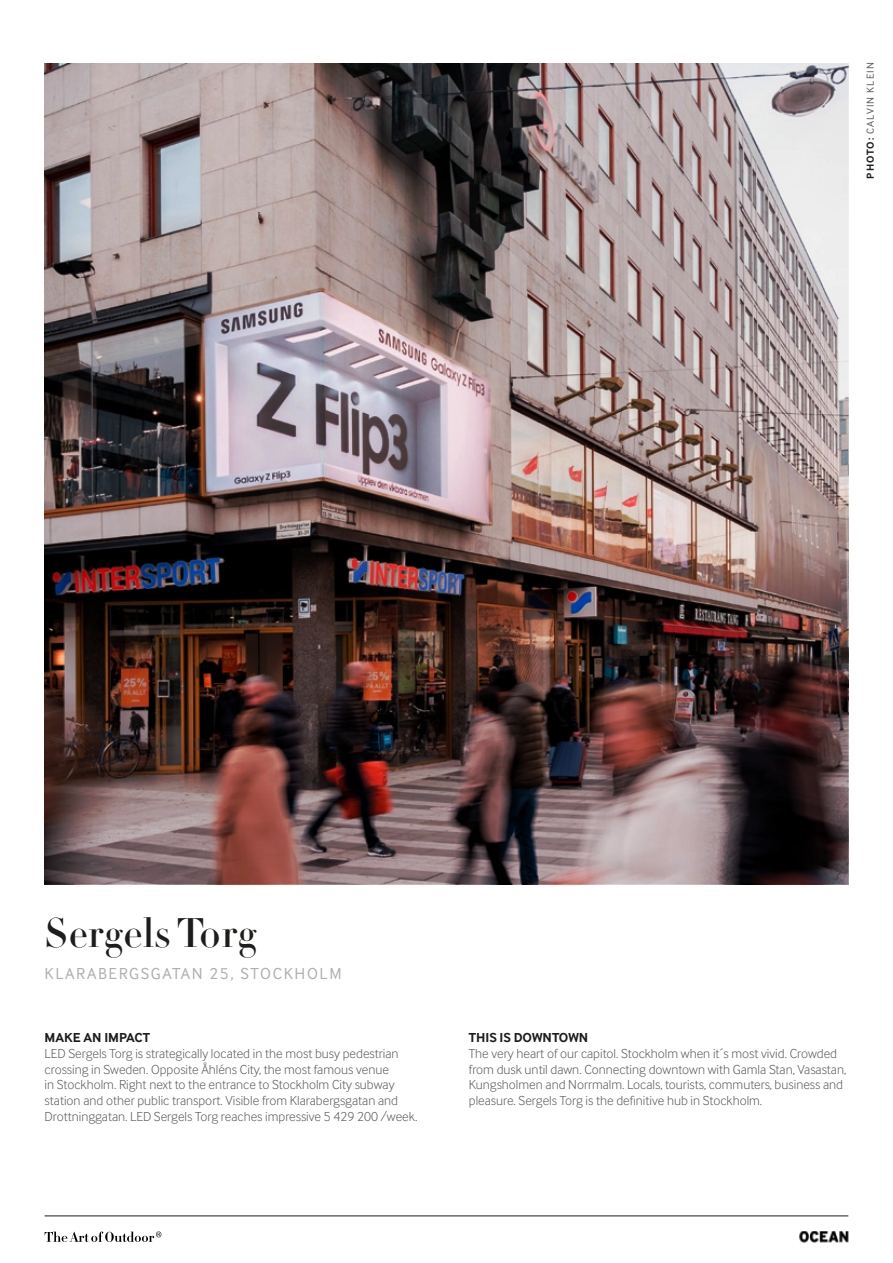
<style>
.page{position:relative;width:893px;height:1263px;background:#fff}
.page>*{position:absolute;margin:0;border:0;box-sizing:border-box;transform-origin:0 0}
.t1{font:40.5px "Didot LT Pro Headline";color:#1d1d1b}
.t2{font:16.5px "Inter Face";letter-spacing:.1em;color:#afafb4}
.t3{font:300 13.5px/15.8px "Inter Face";color:#5a5a60}
.t4{font:700 13.5px "Inter Face";color:#1d1d1b}
.t5{font:10.5px "Inter Face";letter-spacing:.1em;color:#5a5a5f}
.s1{font-weight:700;color:#1d1d1b}
</style>
<div class="page">
<svg style="left:45px;top:1231px;width:116px;height:11px"></svg>
<img style="left:799px;top:1231px;width:49px;height:11px">
<hr style="left:45px;top:1215px;width:803px;height:1px;background:#1d1d1b">
<img style="left:45px;top:63px;width:803px;height:821px">
<p class="t5" style="left:864px;top:179px;width:118px;rotate:-90deg"><span class="s1">PHOTO:</span> CALVIN KLEIN</p>
<h1 class="t1" style="left:45px;top:908px;width:214px">Sergels Torg</h1>
<p class="t2" style="left:45px;top:964px;width:298px">KLARABERGSGATAN 25, STOCKHOLM</p>
<p class="t4" style="left:45px;top:1030px;width:107px">MAKE AN IMPACT</p>
<p class="t3" style="left:45px;top:1045px;width:374px">LED Sergels Torg is strategically located in the most busy pedestrian crossing in Sweden. Opposite Åhléns City, the most famous venue<br>in Stockholm. Right next to the entrance to Stockholm City subway station and other public transport. Visible from Klarabergsgatan and Drottninggatan. LED Sergels Torg reaches impressive 5 429 200 /week.</p>
<p class="t4" style="left:469px;top:1030px;width:121px">THIS IS DOWNTOWN</p>
<p class="t3" style="left:469px;top:1045px;width:379px">The very heart of our capitol. Stockholm when it´s most vivid. Crowded from dusk until dawn. Connecting downtown with Gamla Stan, Vasastan, Kungsholmen and Norrmalm. Locals, tourists, commuters, business and pleasure. Sergels Torg is the definitive hub in Stockholm.</p>
</div>
